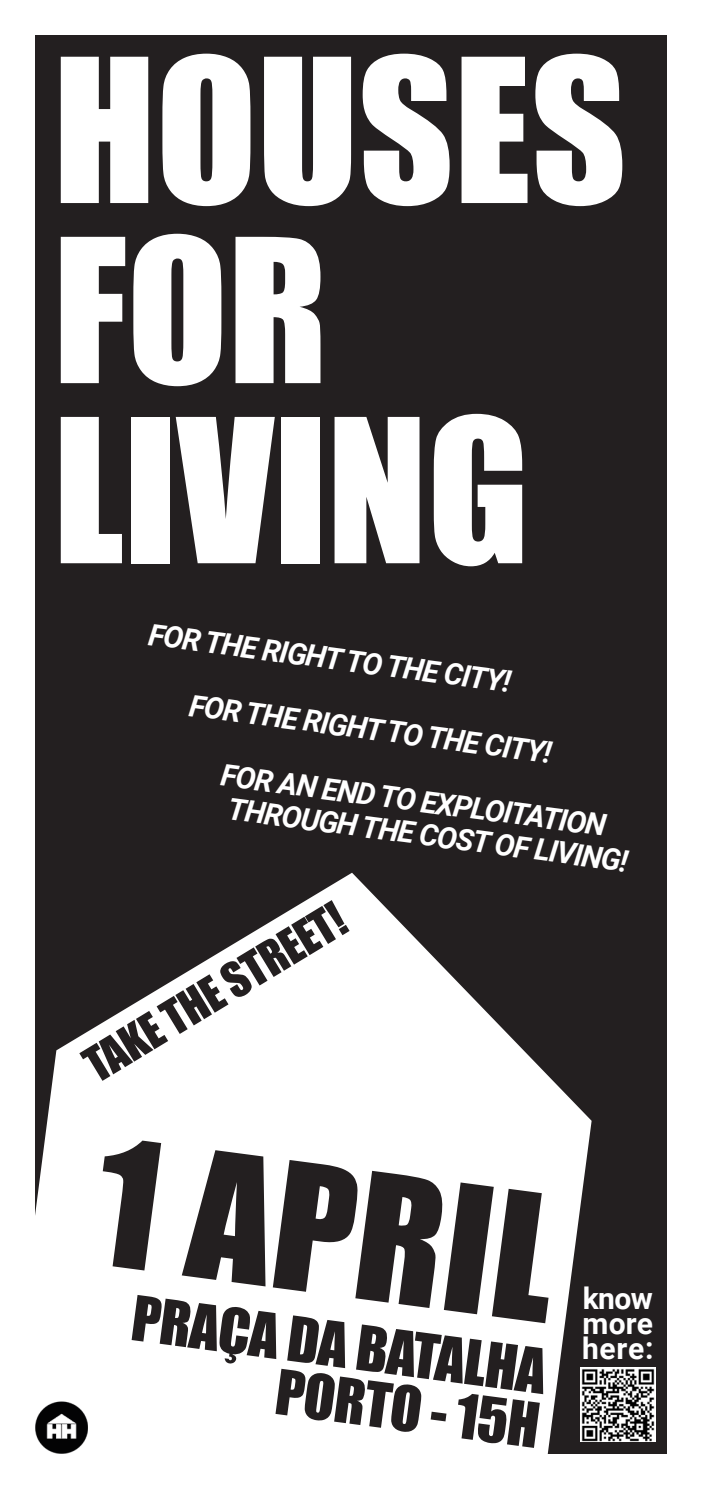
<style>
.page{position:relative;width:702px;height:1489px;background:#fff}
.page>*{position:absolute;margin:0;border:0;box-sizing:border-box;transform-origin:0 0}
.t1{font:185px/180px "Impact";color:#fff}
.t2{font:162.5px "Impact";color:#231f20}
.t3{font:57.5px "Impact";color:#231f20}
.t4{font:45px "Impact";color:#231f20}
.t5{font:italic 700 30px "Roboto";color:#fff}
.t6{font:700 30px/25px "Roboto";letter-spacing:.01em;color:#fff;text-align:justify}
</style>
<div class="page">
<div style="left:35px;top:35px;width:631px;height:1418px;background:#231f20"></div>
<svg style="left:35px;top:872px;width:556px;height:582px;fill:#fff"></svg>
<img style="left:580px;top:1366px;width:75px;height:74px">
<img style="left:35px;top:1398px;width:52px;height:55px">
<h1 class="t1" style="left:53px;top:36px;width:575px">HOUSES<br>FOR<br>LIVING</h1>
<p class="t5" style="left:151px;top:614px;width:366px;rotate:7deg">FOR THE RIGHT TO THE CITY!</p>
<p class="t5" style="left:192px;top:685px;width:366px;rotate:7deg">FOR THE RIGHT TO THE CITY!</p>
<p class="t5" style="left:223px;top:755px;width:390px;rotate:7deg">FOR AN END TO EXPLOITATION</p>
<p class="t5" style="left:230px;top:789px;width:404px;rotate:7deg">THROUGH THE COST OF LIVING!</p>
<h3 class="t4" style="left:70px;top:1038px;width:298px;rotate:-31deg">TAKE THE STREET!</h3>
<h2 class="t2" style="left:113px;top:1076px;width:462px;rotate:7deg">1 APRIL</h2>
<h3 class="t3" style="left:139px;top:1271px;width:418px;rotate:8deg">PRAÇA DA BATALHA</h3>
<h3 class="t3" style="left:282px;top:1345px;width:267px;rotate:8deg">PORTO - 15H</h3>
<p class="t6" style="left:582px;top:1284px;width:73px">know more here:</p>
</div>
